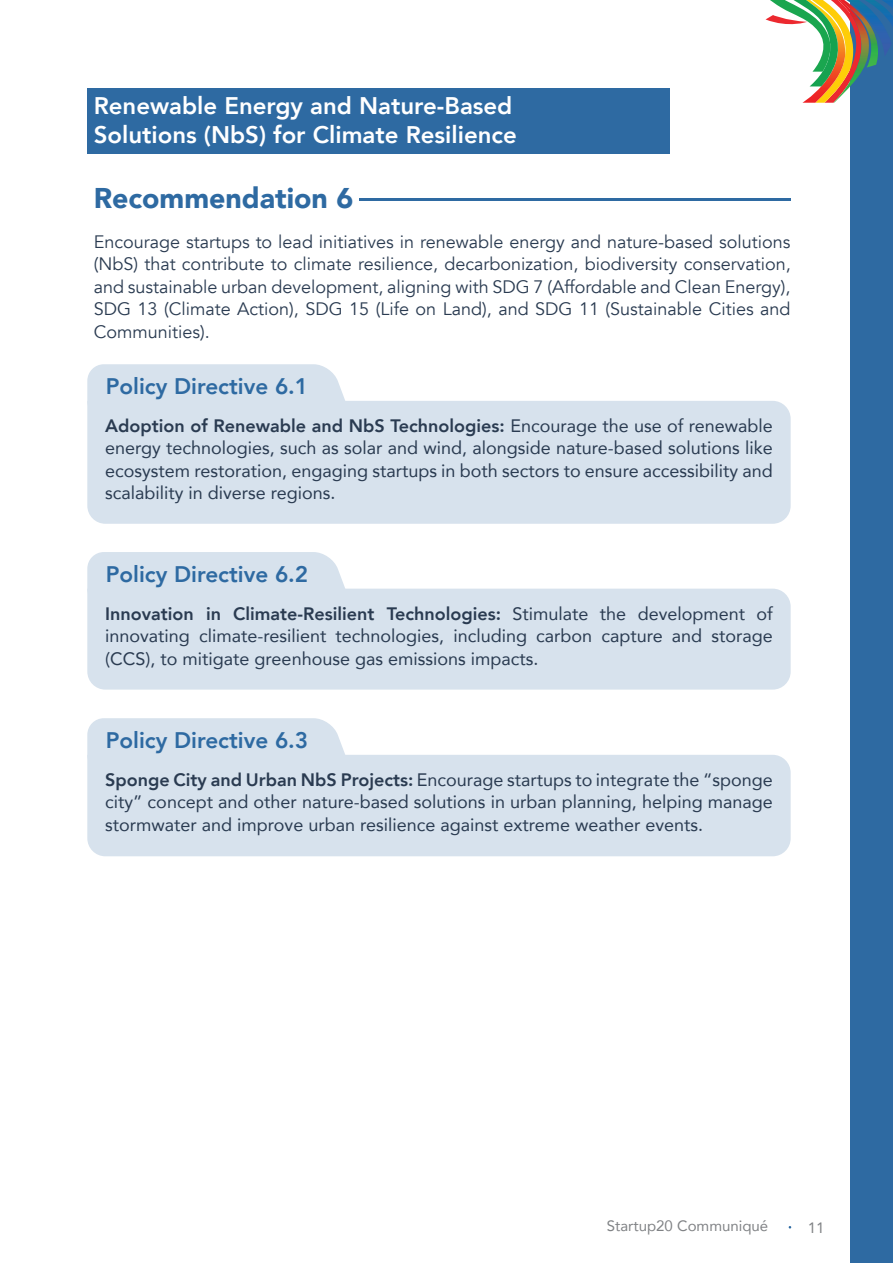
<style>
.page{position:relative;width:893px;height:1263px;background:#fff}
.page>*{position:absolute;margin:0;border:0;box-sizing:border-box;transform-origin:0 0}
.t1{font:900 28.5px "Avenir";color:#2e6aa2}
.t2{font:800 24px/28.8px "Avenir";color:#fff}
.t3{font:800 22.5px "Avenir";color:#2e6aa2}
.t4{font:18px/22.5px "Avenir";color:#2a3b51;text-align:justify}
.t5{font:18px/22.5px "Avenir";color:#2a3b51;text-align:justify}
.t6{font:15px "Avenir";color:#808285}
.s1{font-weight:800}
</style>
<div class="page">
<div style="left:850px;top:0;width:43px;height:1263px;background:#2e6aa2"></div>
<img style="left:880px;top:4px;width:13px;height:51px">
<img style="left:877px;top:4px;width:3px;height:57px">
<svg style="left:765px;top:0;width:112px;height:103px"></svg>
<img style="left:809px;top:0;width:84px;height:4px">
<div style="left:87px;top:401px;width:704px;height:123px;background:#d7e2ed"></div>
<div style="left:87px;top:589px;width:704px;height:101px;background:#d7e2ed"></div>
<div style="left:87px;top:755px;width:704px;height:101px;background:#d7e2ed"></div>
<div style="left:87px;top:364px;width:262px;height:55px;background:#d7e2ed"></div>
<div style="left:87px;top:552px;width:262px;height:55px;background:#d7e2ed"></div>
<div style="left:87px;top:718px;width:262px;height:55px;background:#d7e2ed"></div>
<div style="left:87px;top:88px;width:583px;height:66px;background:#2e6aa2"></div>
<hr style="left:359px;top:198px;width:432px;height:2px;background:#2e6aa2">
<h2 class="t2" style="left:94px;top:91px;width:425px">Renewable Energy and Nature-Based<br>Solutions (NbS) for Climate Resilience</h2>
<h1 class="t1" style="left:94px;top:174px;width:261px">Recommendation 6</h1>
<p class="t5" style="left:94px;top:230px;width:698px">Encourage startups to lead initiatives in renewable energy and nature-based solutions (NbS) that contribute to climate resilience, decarbonization, biodiversity conservation, and sustainable urban development, aligning with SDG 7 (Affordable and Clean Energy), SDG 13 (Climate Action), SDG 15 (Life on Land), and SDG 11 (Sustainable Cities and Communities).</p>
<p class="t3" style="left:106px;top:369px;width:204px">Policy Directive 6.1</p>
<p class="t4" style="left:105px;top:414px;width:669px"><span class="s1">Adoption of Renewable and NbS Technologies:</span> Encourage the use of renewable energy technologies, such as solar and wind, alongside nature-based solutions like ecosystem restoration, engaging startups in both sectors to ensure accessibility and scalability in diverse regions.</p>
<p class="t3" style="left:106px;top:557px;width:204px">Policy Directive 6.2</p>
<p class="t4" style="left:105px;top:602px;width:669px"><span class="s1">Innovation in Climate-Resilient Technologies:</span> Stimulate the development of innovating climate-resilient technologies, including carbon capture and storage (CCS), to mitigate greenhouse gas emissions impacts.</p>
<p class="t3" style="left:106px;top:723px;width:204px">Policy Directive 6.3</p>
<p class="t4" style="left:105px;top:768px;width:669px"><span class="s1">Sponge City and Urban NbS Projects:</span> Encourage startups to integrate the “sponge city” concept and other nature-based solutions in urban planning, helping manage stormwater and improve urban resilience against extreme weather events.</p>
<p class="t6" style="left:607px;top:1214px;width:163px">Startup20 Communiqué</p>
<p class="t6" style="left:808px;top:1216px;width:18px">11</p>
</div>
